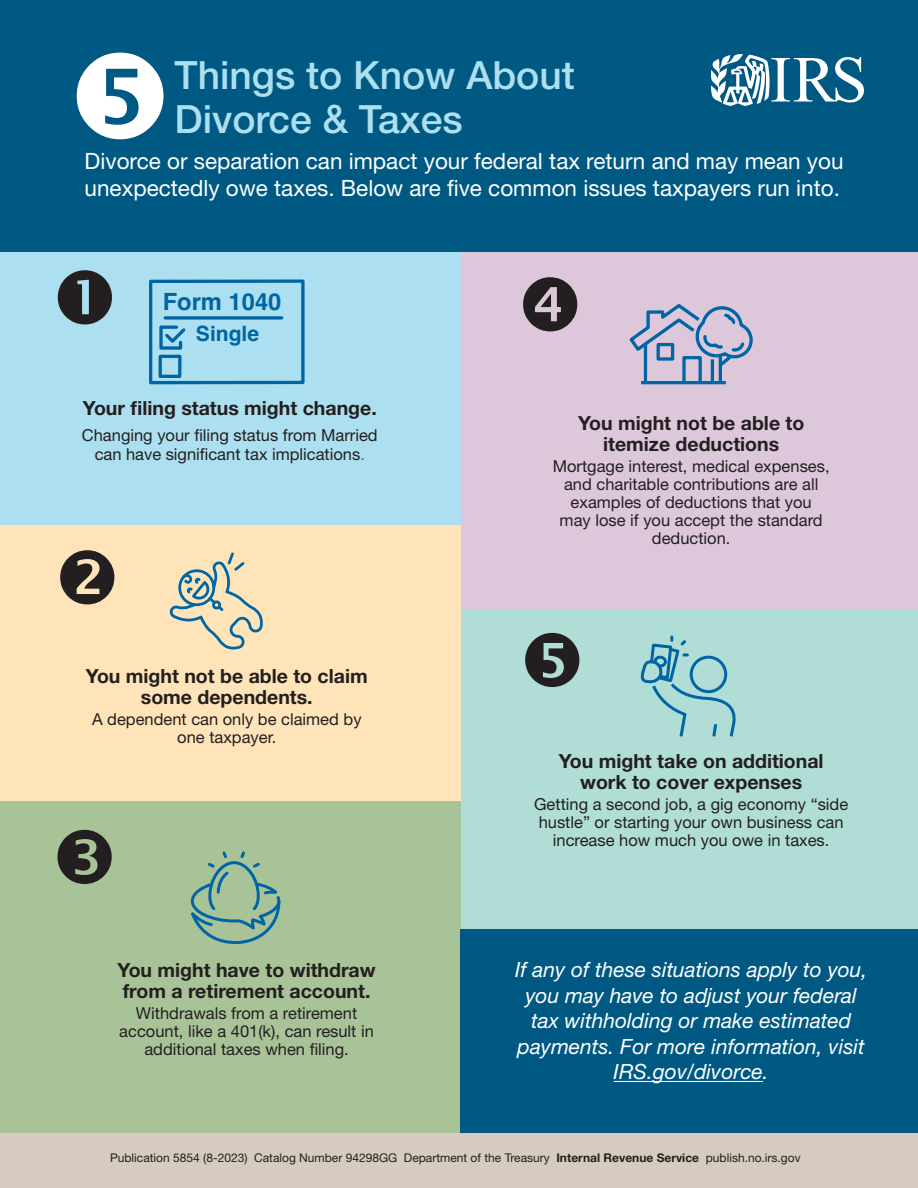
<style>
.page{position:relative;width:918px;height:1188px;background:#fff}
.page>*{position:absolute;margin:0;border:0;box-sizing:border-box;transform-origin:0 0}
.t1{font:500 39px/43.5px "Helvetica Neue LT Std";color:#acdfef}
.t2{font:700 23.7px "Helvetica";color:#0065a4}
.t3{font:22.5px/27px "Helvetica Neue LT Std";color:#fff}
.t4{font:700 21.15px "Helvetica";color:#0065a4}
.t5{font:italic 21px/25.5px "Helvetica Neue LT Std";color:#fff;text-align:center}
.t6{font:700 19.5px/21px "Helvetica Neue LT Std";color:#231f20;text-align:center}
.t7{font:16.5px/18px "Helvetica Neue LT Std";color:#231f20;text-align:center}
.t8{font:12px "Helvetica Neue LT Std";color:#231f20}
.s1{color:#00919f}
.s2{font-weight:700}
</style>
<div class="page">
<div style="left:0;top:1133px;width:918px;height:55px;background:#d5cbbe"></div>
<div style="left:461px;top:604px;width:457px;height:328px;background:#b0ded6"></div>
<div style="left:461px;top:242px;width:457px;height:366px;background:#dcc8da"></div>
<div style="left:0;top:519px;width:460px;height:292px;background:#fee4b8"></div>
<div style="left:0;top:802px;width:461px;height:331px;background:#a9c399"></div>
<div style="left:0;top:244px;width:461px;height:281px;background:#acdfef"></div>
<div style="left:0;top:0;width:918px;height:252px;background:#005983"></div>
<svg style="left:190px;top:851px;width:91px;height:93px"></svg>
<svg style="left:629px;top:304px;width:124px;height:81px"></svg>
<svg style="left:640px;top:635px;width:96px;height:102px"></svg>
<svg style="left:711px;top:54px;width:153px;height:52px"></svg>
<svg style="left:169px;top:552px;width:94px;height:98px"></svg>
<svg style="left:149px;top:279px;width:156px;height:106px"></svg>
<div style="left:159px;top:355px;width:23px;height:23px;border:3px solid #0065a4"></div>
<svg style="left:165px;top:316px;width:117px;height:4px"></svg>
<div style="left:461px;top:930px;width:457px;height:203px;background:#005983"></div>
<hr style="left:614px;top:1081px;width:149px;height:1px;background:#fff">
<h1 class="t1" style="left:175px;top:53px;width:402px">Things to Know About<br>Divorce &amp; Taxes</h1>
<h3 class="t3" style="left:85px;top:147px;width:760px">Divorce or separation can impact your federal tax return and may mean you unexpectedly owe taxes. Below are five common issues taxpayers run into.</h3>
<h2 class="t2" style="left:163px;top:287px;width:120px">Form 1040</h2>
<p class="t4" style="left:196px;top:320px;width:65px">Single</p>
<p class="t6" style="left:83px;top:397px;width:295px">Your filing status might change.</p>
<p class="t7" style="left:82px;top:425px;width:297px;line-height:19.5px">Changing your filing status from Married can have significant tax implications<span class="s1">.</span></p>
<p class="t6" style="left:86px;top:665px;width:283px">You might not be able to claim some dependents.</p>
<p class="t7" style="left:92px;top:710px;width:271px">A dependent can only be claimed by one taxpayer.</p>
<p class="t6" style="left:118px;top:959px;width:260px;text-align:left">You might have to withdraw from a retirement account.</p>
<p class="t7" style="left:119px;top:1004px;width:256px">Withdrawals from a retirement account, like a 401(k), can result in additional taxes when filing.</p>
<p class="t6" style="left:578px;top:412px;width:228px">You might not be able to itemize deductions</p>
<p class="t7" style="left:553px;top:457px;width:278px">Mortgage interest, medical expenses, and charitable contributions are all examples of deductions that you<br>may lose if you accept the standard deduction.</p>
<p class="t6" style="left:559px;top:750px;width:266px">You might take on additional work to cover expenses</p>
<p class="t7" style="left:534px;top:795px;width:316px">Getting a second job, a gig economy “side hustle” or starting your own business can increase how much you owe in taxes.</p>
<p class="t5" style="left:515px;top:957px;width:354px">If any of these situations apply to you, you may have to adjust your federal tax withholding or make estimated payments. For more information, visit IRS.gov/divorce.</p>
<p class="t8" style="left:110px;top:1150px;width:692px">Publication 5854 (8-2023) Catalog Number 94298GG Department of the Treasury <span class="s2">Internal Revenue Service</span> publish.no.irs.gov</p>
</div>
